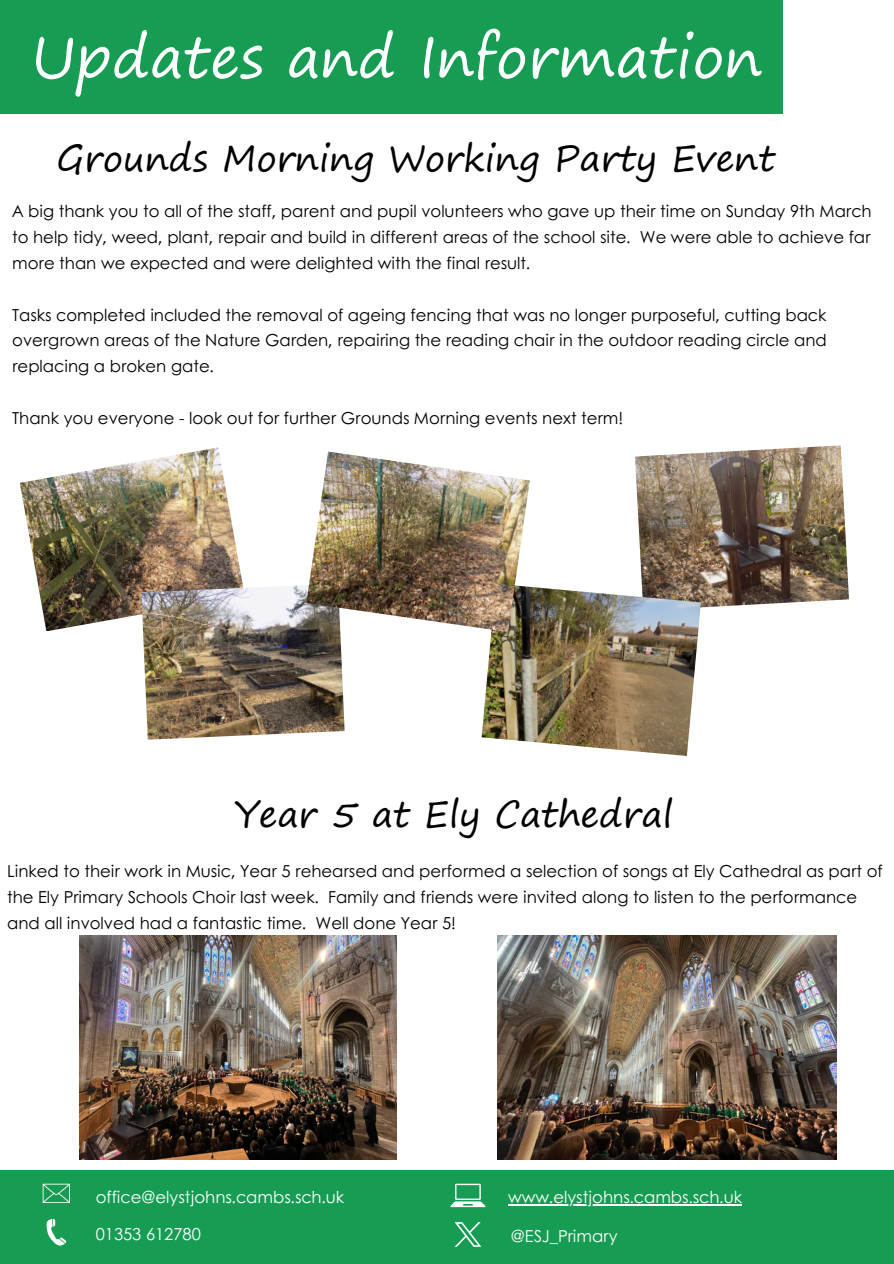
<style>
.page{position:relative;width:894px;height:1264px;background:#fff}
.page>*{position:absolute;margin:0;border:0;box-sizing:border-box;transform-origin:0 0}
.t1{font:57px "Segoe Print";color:#fff}
.t2{font:36px "Segoe Print";color:#000}
.t3{font:16.5px/25.8px "Century Gothic";color:#000;text-align:justify}
.t4{font:16.5px "Century Gothic";color:#fff}
</style>
<div class="page">
<div style="left:0;top:0;width:782px;height:114px;background:#169d53"></div>
<div style="left:0;top:1170px;width:893px;height:93px;background:#169d53"></div>
<svg style="left:43px;top:1183px;width:27px;height:19px"></svg>
<svg style="left:450px;top:1183px;width:35px;height:24px"></svg>
<svg style="left:46px;top:1219px;width:20px;height:26px"></svg>
<img style="left:454px;top:1222px;width:28px;height:25px">
<img style="left:20px;top:447px;width:223px;height:184px">
<img style="left:635px;top:445px;width:213px;height:165px">
<img style="left:481px;top:583px;width:219px;height:173px">
<img style="left:141px;top:583px;width:203px;height:156px">
<img style="left:306px;top:451px;width:223px;height:181px">
<img style="left:79px;top:935px;width:317px;height:224px">
<img style="left:497px;top:935px;width:338px;height:224px">
<hr style="left:508px;top:1204px;width:233px;height:1px;background:#fff">
<h1 class="t1" style="left:31px;top:6px;width:732px">Updates and Information</h1>
<p class="t2" style="left:56px;top:126px;width:720px">Grounds Morning Working Party Event</p>
<p class="t3" style="left:12px;top:197px;width:860px">A big thank you to all of the staff, parent and pupil volunteers who gave up their time on Sunday 9th March to help tidy, weed, plant, repair and build in different areas of the school site. We were able to achieve far more than we expected and were delighted with the final result.</p>
<p class="t3" style="left:12px;top:301px;width:815px">Tasks completed included the removal of ageing fencing that was no longer purposeful, cutting back overgrown areas of the Nature Garden, repairing the reading chair in the outdoor reading circle and replacing a broken gate.</p>
<p class="t3" style="left:12px;top:404px;width:612px">Thank you everyone - look out for further Grounds Morning events next term!</p>
<p class="t2" style="left:234px;top:782px;width:439px">Year 5 at Ely Cathedral</p>
<h2 class="t3" style="left:7px;top:857px;width:876px;text-align:left">Linked to their work in Music, Year 5 rehearsed and performed a selection of songs at Ely Cathedral as part of the Ely Primary Schools Choir last week. Family and friends were invited along to listen to the performance and all involved had a fantastic time. Well done Year 5!</h2>
<h2 class="t4" style="left:96px;top:1184px;width:250px">office@elystjohns.cambs.sch.uk</h2>
<p class="t4" style="left:96px;top:1221px;width:107px">01353 612780</p>
<p class="t4" style="left:508px;top:1184px;width:235px">www.elystjohns.cambs.sch.uk</p>
<p class="t4" style="left:510px;top:1223px;width:108px">@ESJ_Primary</p>
</div>
